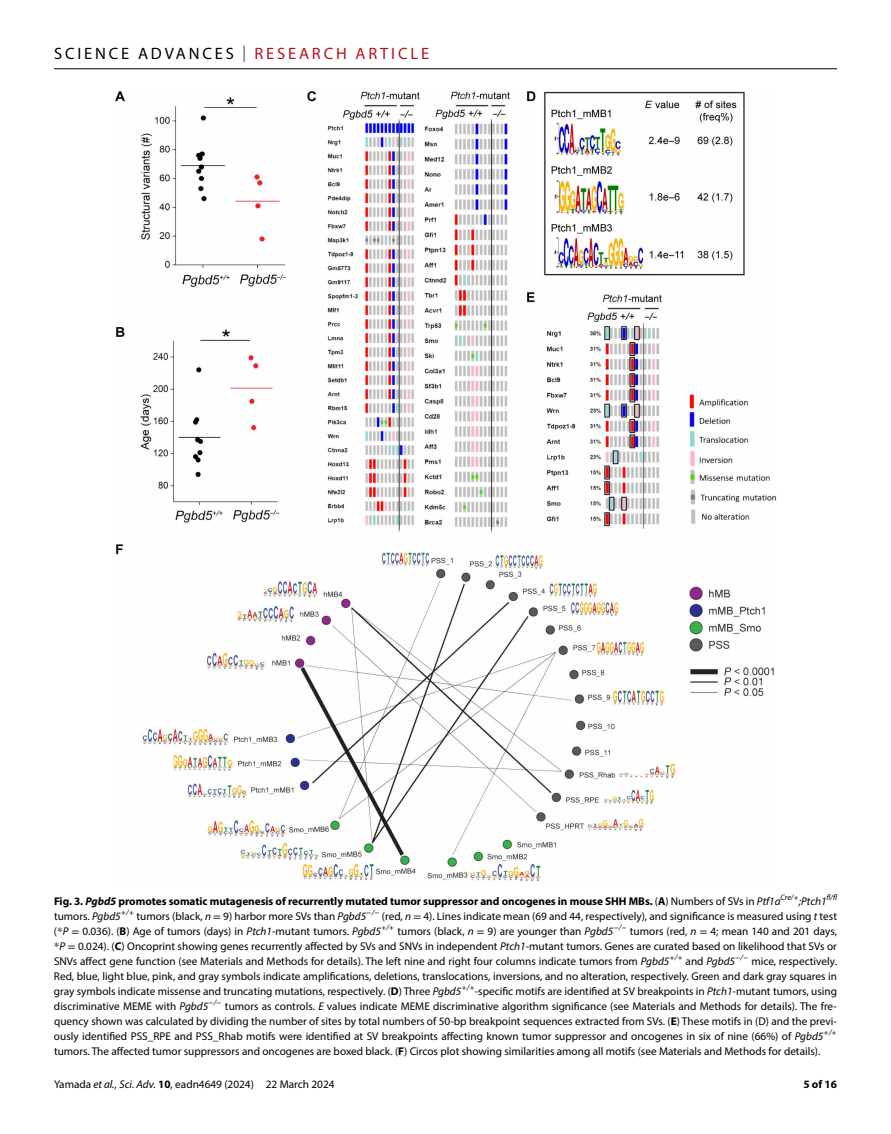
<style>
.page{position:relative;width:891px;height:1134px;background:#fff}
.page>*{position:absolute;margin:0;border:0;box-sizing:border-box;transform-origin:0 0}
.t1{font:16.5px "Myriad Pro";letter-spacing:.17em;color:#000}
.t2{font:11.25px/15px "Myriad Pro";color:#000;text-align:justify}
.t3{font:700 11.25px "Myriad Pro";color:#000}
.s1{font-weight:300}
.s2{color:#b5121b}
.s3{font-weight:700}
.s4{font-weight:700;font-style:italic}
.s5{font-style:italic}
.s6{font-family:"STIX"}
</style>
<div class="page">
<hr style="left:54px;top:68px;width:783px;height:1px;background:#000">
<img style="left:115px;top:91px;width:662px;height:790px">
<h1 class="t1" style="left:54px;top:44px;width:376px">Science Adva nces <span class="s1">|</span> <span class="s2">Resear ch Ar ticle</span></h1>
<p class="t2" style="left:54px;top:893px;width:785px"><span class="s3">Fig. 3.</span> <span class="s4">Pgbd5</span> <span class="s3">promotes somatic mutagenesis of recurrently mutated tumor suppressor and oncogenes in mouse SHH MBs.</span> (<span class="s3">A</span>) Numbers of SVs in <span class="s5">Ptf1a</span><sup>Cre/</sup><sup>+</sup><span class="s5">;Ptch1</span><sup>fl/fl </sup>tumors. <span class="s5">Pgbd5</span><sup>+</sup><sup>/</sup><sup>+</sup> tumors (black, <span class="s5">n</span> <span class="s6">=</span> 9) harbor more SVs than <span class="s5">Pgbd5</span><sup>−</sup><sup>/</sup><sup>−</sup> (red, <span class="s5">n</span> <span class="s6">=</span> 4). Lines indicate mean (69 and 44, respectively), and significance is measured using <span class="s5">t</span> test (<span class="s6">*</span><span class="s5">P</span> <span class="s6">=</span> 0.036). (<span class="s3">B</span>) Age of tumors (days) in <span class="s5">Ptch1</span>-mutant tumors. <span class="s5">Pgbd5</span><sup>+</sup><sup>/</sup><sup>+</sup> tumors (black, <span class="s5">n</span> <span class="s6">=</span> 9) are younger than <span class="s5">Pgbd5</span><sup>−</sup><sup>/</sup><sup>−</sup> tumors (red, <span class="s5">n</span> <span class="s6">=</span> 4; mean 140 and 201 days, <span class="s6">*</span><span class="s5">P</span> <span class="s6">=</span> 0.024). (<span class="s3">C</span>) Oncoprint showing genes recurrently affected by SVs and SNVs in independent <span class="s5">Ptch1</span>-mutant tumors. Genes are curated based on likelihood that SVs or SNVs affect gene function (see Materials and Methods for details). The left nine and right four columns indicate tumors from <span class="s5">Pgbd5</span><sup>+</sup><sup>/</sup><sup>+</sup> and <span class="s5">Pgbd5</span><sup>−</sup><sup>/</sup><sup>−</sup> mice, respectively.<br>Red, blue, light blue, pink, and gray symbols indicate amplifications, deletions, translocations, inversions, and no alteration, respectively. Green and dark gray squares in gray symbols indicate missense and truncating mutations, respectively. (<span class="s3">D</span>) Three <span class="s5">Pgbd5</span><sup>+</sup><sup>/</sup><sup>+</sup>-specific motifs are identified at SV breakpoints in <span class="s5">Ptch1</span>-mutant tumors, using discriminative MEME with <span class="s5">Pgbd5</span><sup>−</sup><sup>/</sup><sup>−</sup> tumors as controls. <span class="s5">E</span> values indicate MEME discriminative algorithm significance (see Materials and Methods for details). The fre&shy;quency shown was calculated by dividing the number of sites by total numbers of 50-bp breakpoint sequences extracted from SVs. (<span class="s3">E</span>) These motifs in (D) and the previ&shy;ously identified PSS_RPE and PSS_Rhab motifs were identified at SV breakpoints affecting known tumor suppressor and oncogenes in six of nine (66%) of <span class="s5">Pgbd5</span><sup>+</sup><sup>/</sup><sup>+ </sup>tumors. The affected tumor suppressors and oncogenes are boxed black. (<span class="s3">F</span>) Circos plot showing similarities among all motifs (see Materials and Methods for details).</p>
<p class="t2" style="left:54px;top:1076px;width:282px">Yamada <span class="s5">et al.</span>, <span class="s5">Sci. Adv.</span> <span class="s3">10</span>, eadn4649 (2024) 22 March 2024</p>
<p class="t3" style="left:803px;top:1076px;width:35px">5 of 16</p>
</div>
